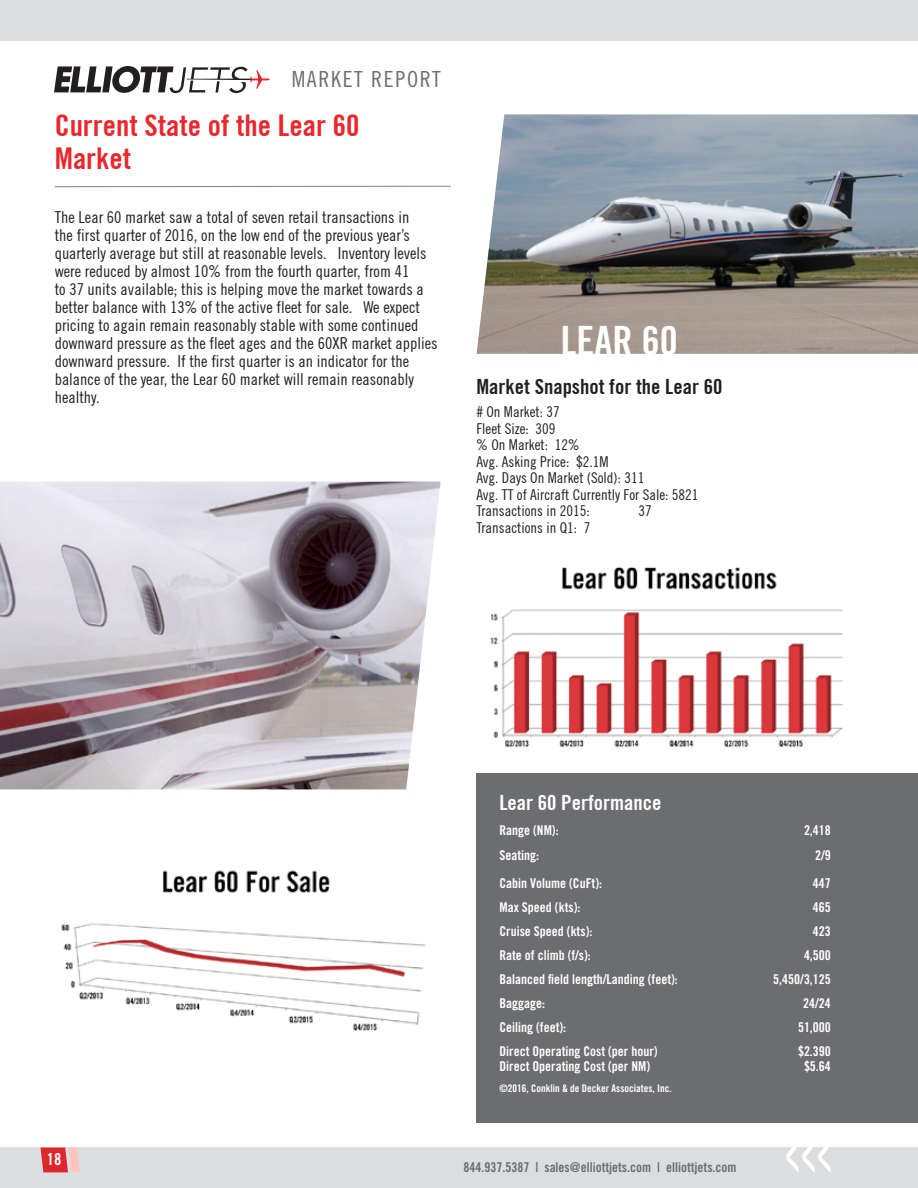
<style>
.page{position:relative;width:918px;height:1188px;background:#fff}
.page>*{position:absolute;margin:0;border:0;box-sizing:border-box;transform-origin:0 0}
.t1{font:700 condensed 40.5px "Trade Gothic No.20";color:#fff}
.t2{font:700 condensed 30px/33px "Trade Gothic No.20";color:#e9282d}
.t3{font:22.2px "Trade Gothic LT Std Cn 18";letter-spacing:.075em;color:#6c6d70}
.t4{font:700 condensed 21px "Trade Gothic No.20";color:#231f20}
.t5{font:700 condensed 21px "Trade Gothic No.20";color:#fff}
.t6{font:condensed 16.5px/18px "Trade Gothic No.18";color:#231f20}
.t7{font:16.5px "Trade Gothic LT Std Bd Cn 20";color:#fff}
.t8{font:condensed 15px/16.5px "Trade Gothic No.18";color:#231f20}
.t9{font:13.5px "Trade Gothic LT Std Bd Cn 20";color:#fff}
.t10{font:13.5px "Trade Gothic LT Std Bd Cn 20";color:#6c6d70}
.t11{font:10.5px "Trade Gothic LT Std Bd Cn 20";color:#fff}
</style>
<div class="page">
<div style="left:0;top:1148px;width:918px;height:40px;background:#dcdddf"></div>
<svg style="left:786px;top:1147px;width:45px;height:26px"></svg>
<div style="left:0;top:0;width:918px;height:40px;background:#dcdddf"></div>
<svg style="left:54px;top:66px;width:216px;height:27px"></svg>
<svg style="left:41px;top:1148px;width:39px;height:24px"></svg>
<svg style="left:54px;top:185px;width:397px;height:2px"></svg>
<img style="left:477px;top:114px;width:441px;height:240px">
<div style="left:476px;top:774px;width:442px;height:349px;background:#6c6d70"></div>
<img style="left:61px;top:870px;width:364px;height:161px">
<img style="left:491px;top:567px;width:352px;height:181px">
<img style="left:0;top:482px;width:441px;height:307px">
<h3 class="t3" style="left:292px;top:65px;width:151px">MARKET REPORT</h3>
<h2 class="t2" style="left:55px;top:109px;width:306px">Current State of the Lear 60<br>Market</h2>
<p class="t6" style="left:55px;top:208px;width:385px">The Lear 60 market saw a total of seven retail transactions in<br>the first quarter of 2016, on the low end of the previous year’s quarterly average but still at reasonable levels. Inventory levels were reduced by almost 10% from the fourth quarter, from 41<br>to 37 units available; this is helping move the market towards a better balance with 13% of the active fleet for sale. We expect pricing to again remain reasonably stable with some continued downward pressure as the fleet ages and the 60XR market applies downward pressure. If the first quarter is an indicator for the balance of the year, the Lear 60 market will remain reasonably healthy.</p>
<h1 class="t1" style="left:561px;top:316px;width:118px">LEAR 60</h1>
<p class="t4" style="left:476px;top:374px;width:247px">Market Snapshot for the Lear 60</p>
<p class="t8" style="left:476px;top:403px;width:224px"># On Market: 37<br>Fleet Size: 309<br>% On Market: 12%<br>Avg. Asking Price: $2.1M<br>Avg. Days On Market (Sold): 311<br>Avg. TT of Aircraft Currently For Sale: 5821<br>Transactions in 2015:</p>
<p class="t8" style="left:638px;top:502px;width:15px">37</p>
<p class="t8" style="left:476px;top:519px;width:116px">Transactions in Q1: 7</p>
<p class="t7" style="left:47px;top:1149px;width:16px">18</p>
<p class="t5" style="left:499px;top:790px;width:164px">Lear 60 Performance</p>
<p class="t9" style="left:499px;top:822px;width:61px">Range (NM):</p>
<p class="t9" style="left:804px;top:822px;width:28px">2,418</p>
<p class="t9" style="left:499px;top:847px;width:41px">Seating:</p>
<p class="t9" style="left:815px;top:847px;width:17px">2/9</p>
<p class="t9" style="left:499px;top:875px;width:104px">Cabin Volume (CuFt):</p>
<p class="t9" style="left:813px;top:875px;width:19px">447</p>
<p class="t9" style="left:499px;top:899px;width:82px">Max Speed (kts):</p>
<p class="t9" style="left:813px;top:899px;width:19px">465</p>
<p class="t9" style="left:499px;top:923px;width:94px">Cruise Speed (kts):</p>
<p class="t9" style="left:813px;top:923px;width:19px">423</p>
<p class="t9" style="left:499px;top:947px;width:93px">Rate of climb (f/s):</p>
<p class="t9" style="left:804px;top:947px;width:28px">4,500</p>
<p class="t9" style="left:499px;top:971px;width:180px">Balanced field length/Landing (feet):</p>
<p class="t9" style="left:773px;top:971px;width:59px">5,450/3,125</p>
<p class="t9" style="left:499px;top:995px;width:47px">Baggage:</p>
<p class="t9" style="left:803px;top:995px;width:29px">24/24</p>
<p class="t9" style="left:499px;top:1019px;width:68px">Ceiling (feet):</p>
<p class="t9" style="left:798px;top:1019px;width:34px">51,000</p>
<p class="t9" style="left:499px;top:1043px;width:160px">Direct Operating Cost (per hour)</p>
<p class="t9" style="left:798px;top:1043px;width:34px">$2.390</p>
<p class="t9" style="left:499px;top:1058px;width:152px">Direct Operating Cost (per NM)</p>
<p class="t9" style="left:804px;top:1058px;width:28px">$5.64</p>
<p class="t11" style="left:499px;top:1082px;width:174px">©2016, Conklin &amp; de Decker Associates, Inc.</p>
<p class="t10" style="left:464px;top:1159px;width:275px">844.937.5387 | sales@elliottjets.com | elliottjets.com</p>
</div>
